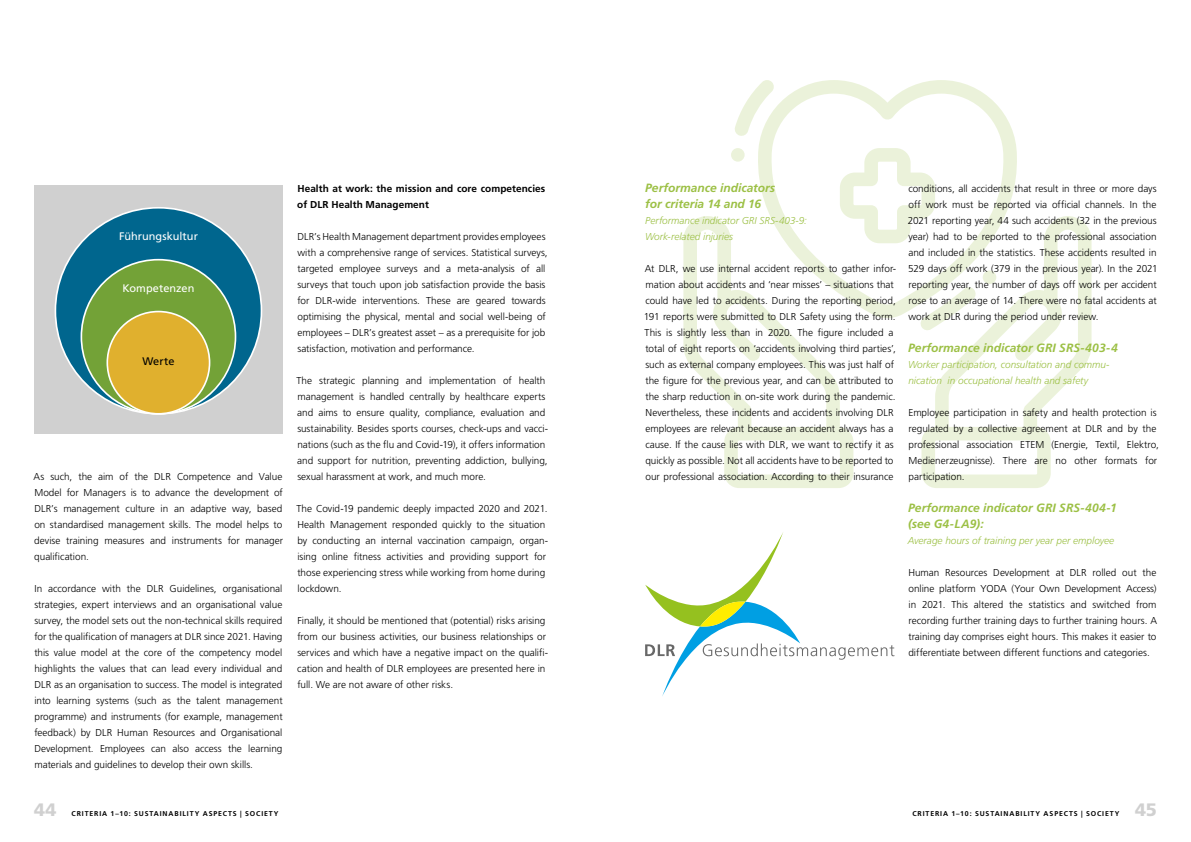
<style>
.page{position:relative;width:1191px;height:842px;background:#fff}
.page>*{position:absolute;margin:0;border:0;box-sizing:border-box;transform-origin:0 0}
.t1{font:900 18px "Frutiger LT Std";color:#d0d0d0}
.Fließtext{font:italic 700 12px/16px "Frutiger LT Std";color:#9cc045}
.t2{font:11px "Frutiger LT Std";letter-spacing:.005em;color:#fff}
.t3{font:11px "Frutiger LT Std";color:#000}
.Fließtext-2{font:300 10px/16px "Frutiger LT Std";color:#000}
.Fließtext-3{font:italic 300 10px/16px "Frutiger LT Std";letter-spacing:-.005em;color:#9cc045}
.Fließtext-4{font:700 10px/16px "Frutiger LT Std";letter-spacing:.005em;color:#000}
.t4{font:700 7px "Frutiger LT Std";letter-spacing:.13em;color:#000}
</style>
<div class="page">
<svg style="left:735px;top:89px;width:21px;height:47px"></svg>
<svg style="left:756px;top:80px;width:261px;height:238px"></svg>
<svg style="left:840px;top:148px;width:95px;height:95px"></svg>
<div style="left:731px;top:148px;width:13px;height:14px;background:#ebf2da;border-radius:50%"></div>
<svg style="left:683px;top:215px;width:170px;height:273px"></svg>
<svg style="left:921px;top:215px;width:170px;height:273px"></svg>
<svg style="left:645px;top:532px;width:249px;height:164px"></svg>
<div style="left:34px;top:185px;width:249px;height:249px;background:#d0d0d0"></div>
<div style="left:55px;top:208px;width:206px;height:206px;background:#00668e;border-radius:50%"></div>
<div style="left:81px;top:260px;width:154px;height:154px;background:#73a237;border-radius:50%"></div>
<div style="left:107px;top:312px;width:102px;height:102px;background:#e0b02e;border-radius:50%"></div>
<div style="left:106px;top:311px;width:104px;height:104px;border:2px solid #fff;border-radius:50%"></div>
<p class="t2" style="left:119px;top:230px;width:80px">Führungskultur</p>
<p class="t2" style="left:122px;top:282px;width:73px">Kompetenzen</p>
<p class="t3" style="left:142px;top:355px;width:33px">Werte</p>
<p class="Fließtext-2" style="left:34px;top:469px;width:251px;text-align:justify">As such, the aim of the DLR Competence and Value Model for Managers is to advance the development of DLR’s management culture in an adaptive way, based on standardised management skills. The model helps to devise training measures and instruments for manager qualification.</p>
<p class="Fließtext-2" style="left:34px;top:581px;width:250px;text-align:justify">In accordance with the DLR Guidelines, organisational strategies, expert interviews and an organisational value survey, the model sets out the non-technical skills required for the qualification of managers at DLR since 2021. Having this value model at the core of the competency model highlights the values that can lead every individual and DLR as an organisation to success. The model is integrated into learning systems (such as the talent management programme) and instruments (for example, management feedback) by DLR Human Resources and Organisational Development. Employees can also access the learning materials and guidelines to develop their own skills.</p>
<p class="Fließtext-4" style="left:297px;top:181px;width:249px">Health at work: the mission and core competencies of DLR Health Management</p>
<p class="Fließtext-2" style="left:297px;top:229px;width:252px">DLR’s Health Management department provides employees with a comprehensive range of services. Statistical surveys, targeted employee surveys and a meta-analysis of all surveys that touch upon job satisfaction provide the basis for DLR-wide interventions. These are geared towards optimising the physical, mental and social well-being of employees – DLR’s greatest asset – as a prerequisite for job satisfaction, motivation and performance.</p>
<p class="Fließtext-2" style="left:296px;top:373px;width:253px">The strategic planning and implementation of health management is handled centrally by healthcare experts and aims to ensure quality, compliance, evaluation and sustainability. Besides sports courses, check-ups and vacci&shy;nations (such as the flu and Covid-19), it offers information and support for nutrition, preventing addiction, bullying, sexual harassment at work, and much more.</p>
<p class="Fließtext-2" style="left:296px;top:501px;width:253px">The Covid-19 pandemic deeply impacted 2020 and 2021.<br>Health Management responded quickly to the situation by conducting an internal vaccination campaign, organ&shy;ising online fitness activities and providing support for those experiencing stress while working from home during lockdown.</p>
<p class="Fließtext-2" style="left:297px;top:613px;width:252px">Finally, it should be mentioned that (potential) risks arising from our business activities, our business relationships or services and which have a negative impact on the qualifi&shy;cation and health of DLR employees are presented here in full. We are not aware of other risks.</p>
<p class="Fließtext" style="left:645px;top:180px;width:132px">Performance indicators for criteria 14 and 16</p>
<p class="Fließtext-3" style="left:645px;top:213px;width:163px">Performance indicator GRI SRS-403-9:<br>Work-related injuries</p>
<p class="Fließtext-2" style="left:644px;top:261px;width:254px">At DLR, we use internal accident reports to gather infor&shy;mation about accidents and ‘near misses’ – situations that could have led to accidents. During the reporting period, 191 reports were submitted to DLR Safety using the form.<br>This is slightly less than in 2020. The figure included a total of eight reports on ‘accidents involving third parties’, such as external company employees. This was just half of the figure for the previous year, and can be attributed to the sharp reduction in on-site work during the pandemic.<br>Nevertheless, these incidents and accidents involving DLR employees are relevant because an accident always has a cause. If the cause lies with DLR, we want to rectify it as quickly as possible. Not all accidents have to be reported to our professional association. According to their insurance</p>
<p class="Fließtext-2" style="left:907px;top:181px;width:251px">conditions, all accidents that result in three or more days off work must be reported via official channels. In the 2021 reporting year, 44 such accidents (32 in the previous year) had to be reported to the professional association and included in the statistics. These accidents resulted in 529 days off work (379 in the previous year). In the 2021 reporting year, the number of days off work per accident rose to an average of 14. There were no fatal accidents at work at DLR during the period under review.</p>
<p class="Fließtext" style="left:908px;top:340px;width:211px">Performance indicator GRI SRS-403-4</p>
<p class="Fließtext-3" style="left:908px;top:357px;width:203px">Worker participation, consultation and commu&shy;nication in occupational health and safety</p>
<p class="Fließtext-2" style="left:908px;top:405px;width:252px">Employee participation in safety and health protection is regulated by a collective agreement at DLR and by the professional association ETEM (Energie, Textil, Elektro, Medienerzeugnisse). There are no other formats for participation.</p>
<p class="Fließtext" style="left:908px;top:500px;width:210px">Performance indicator GRI SRS-404-1 (see G4-LA9):</p>
<p class="Fließtext-3" style="left:907px;top:533px;width:208px">Average hours of training per year per employee</p>
<p class="Fließtext-2" style="left:908px;top:565px;width:250px;text-align:justify">Human Resources Development at DLR rolled out the online platform YODA (Your Own Development Access) in 2021. This altered the statistics and switched from recording further training days to further training hours. A training day comprises eight hours. This makes it easier to differentiate between different functions and categories.</p>
<h1 class="t1" style="left:34px;top:799px;width:24px">44</h1>
<h1 class="t1" style="left:1135px;top:799px;width:23px">45</h1>
<p class="t4" style="left:71px;top:809px;width:209px">CRITERIA 1–10: SUSTAINABILITY ASPECTS | SOCIETY</p>
<p class="t4" style="left:912px;top:809px;width:209px">CRITERIA 1–10: SUSTAINABILITY ASPECTS | SOCIETY</p>
</div>
